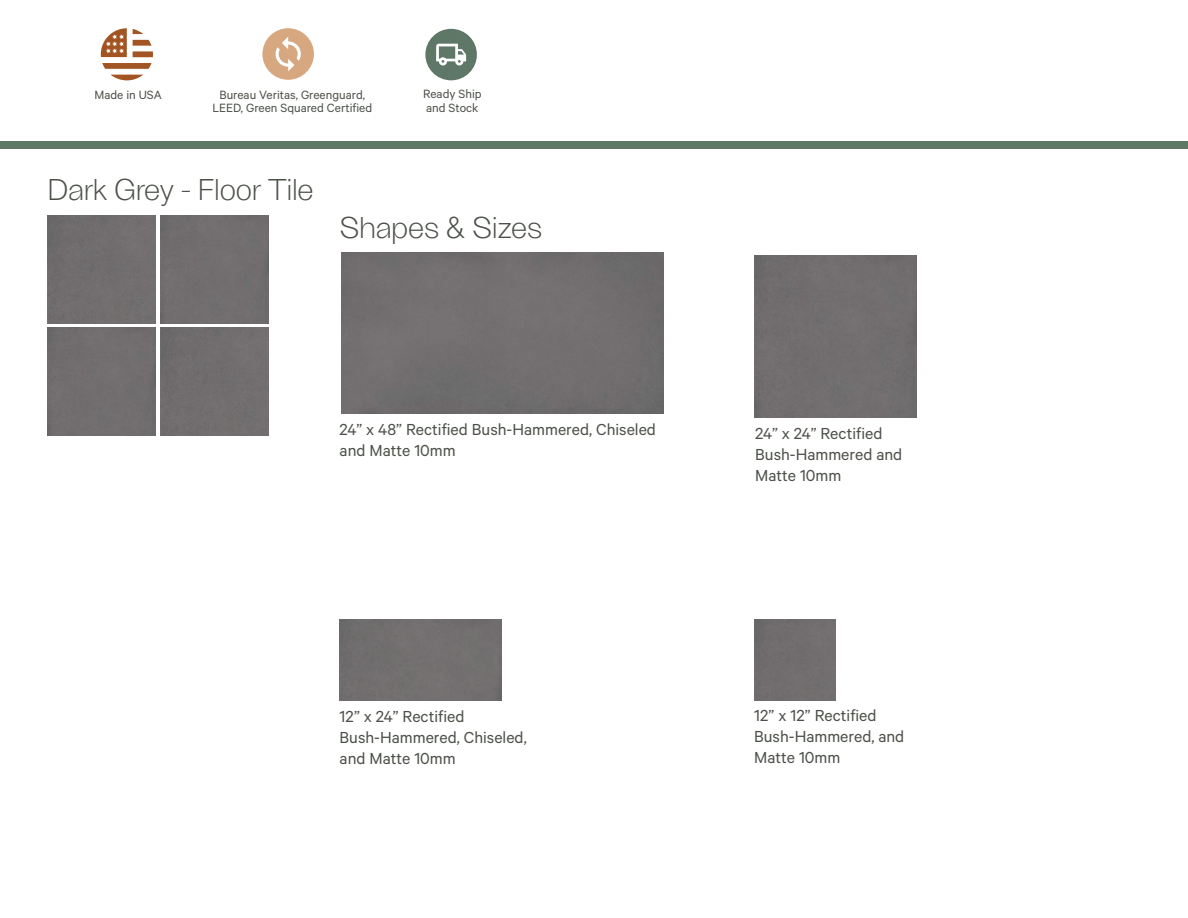
<style>
.page{position:relative;width:1188px;height:918px;background:#fff}
.page>*{position:absolute;margin:0;border:0;box-sizing:border-box;transform-origin:0 0}
.t1{font:30px "Ambiant Light Sans";color:#4b5048}
.t2{font:18px/21px "Calibre";color:#4b5048}
.t3{font:13.5px/13.5px "Calibre";color:#4b5048;text-align:center}
</style>
<div class="page">
<div style="left:0;top:141px;width:1188px;height:7px;background:#5f7767"></div>
<div style="left:262px;top:28px;width:52px;height:52px;background:#d7a880;border-radius:50%"></div>
<svg style="left:276px;top:37px;width:25px;height:34px"></svg>
<div style="left:425px;top:29px;width:52px;height:51px;background:#5f7767;border-radius:50%"></div>
<svg style="left:436px;top:44px;width:30px;height:21px"></svg>
<svg style="left:133px;top:29px;width:10px;height:5px"></svg>
<svg style="left:133px;top:40px;width:20px;height:17px"></svg>
<svg style="left:102px;top:63px;width:49px;height:6px"></svg>
<svg style="left:111px;top:75px;width:32px;height:5px"></svg>
<svg style="left:101px;top:28px;width:26px;height:29px"></svg>
<div style="left:48px;top:215px;width:108px;height:108px;background:#716d6e"></div>
<div style="left:161px;top:215px;width:108px;height:108px;background:#716e6e"></div>
<div style="left:48px;top:328px;width:108px;height:108px;background:#716e6e"></div>
<div style="left:161px;top:328px;width:108px;height:108px;background:#716d6e"></div>
<div style="left:755px;top:256px;width:162px;height:162px;background:#716e6f"></div>
<div style="left:341px;top:252px;width:323px;height:162px;background:#726e6f"></div>
<div style="left:340px;top:620px;width:162px;height:81px;background:#726f6f"></div>
<div style="left:754px;top:620px;width:81px;height:81px;background:#716d6e"></div>
<p class="t3" style="left:94px;top:88px;width:69px">Made in USA</p>
<p class="t3" style="left:212px;top:87px;width:161px">Bureau Veritas, Greenguard,<br>LEED, Green Squared Certified</p>
<p class="t3" style="left:423px;top:87px;width:60px;text-align:left">Ready Ship and Stock</p>
<p class="t1" style="left:48px;top:173px;width:267px">Dark Grey - Floor Tile</p>
<p class="t1" style="left:340px;top:212px;width:203px">Shapes &amp; Sizes</p>
<p class="t2" style="left:340px;top:418px;width:318px">24” x 48” Rectified Bush-Hammered, Chiseled</p>
<p class="t2" style="left:340px;top:439px;width:118px">and Matte 10mm</p>
<p class="t2" style="left:755px;top:422px;width:149px">24” x 24” Rectified<br>Bush-Hammered and<br>Matte 10mm</p>
<p class="t2" style="left:340px;top:705px;width:189px">12” x 24” Rectified<br>Bush-Hammered, Chiseled, and Matte 10mm</p>
<p class="t2" style="left:754px;top:704px;width:152px">12” x 12” Rectified<br>Bush-Hammered, and<br>Matte 10mm</p>
</div>
